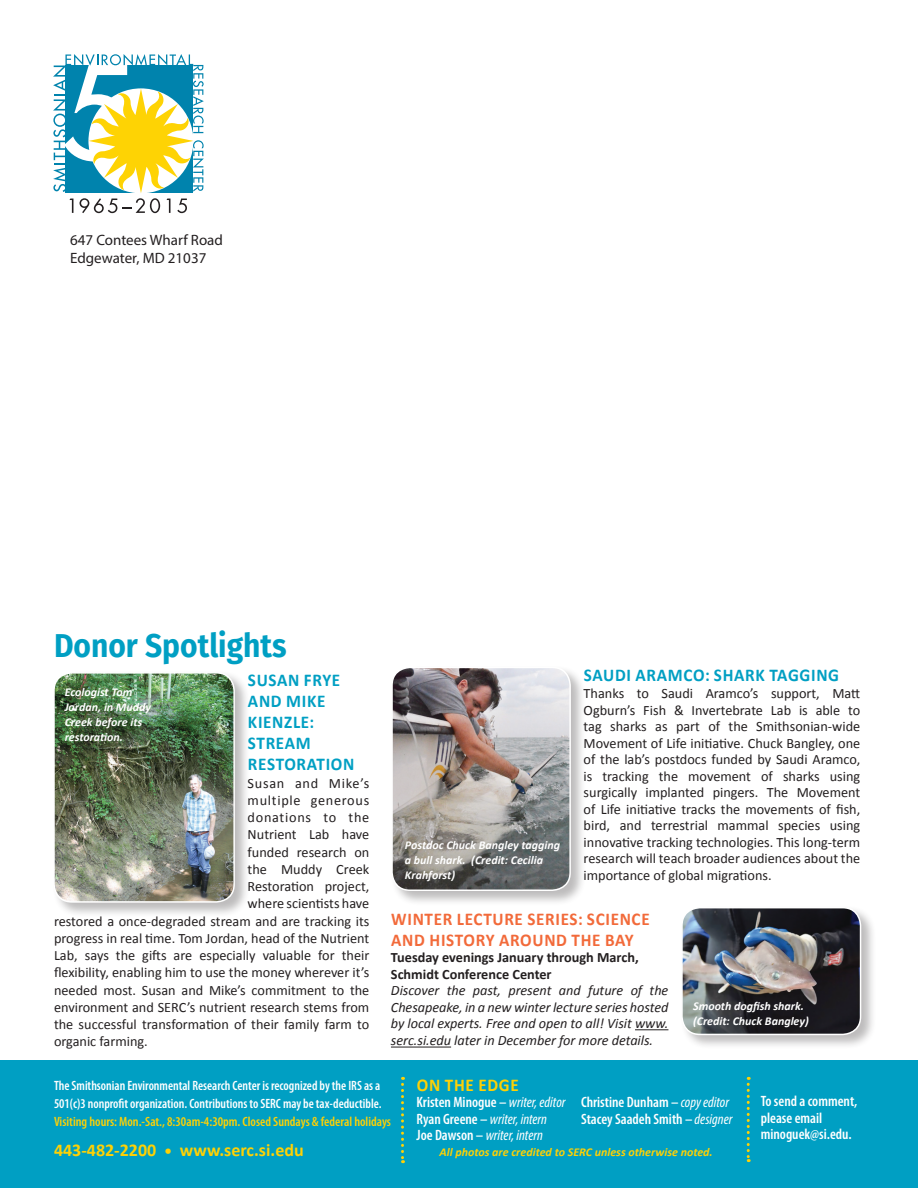
<style>
.page{position:relative;width:918px;height:1188px;background:#fff}
.page>*{position:absolute;margin:0;border:0;box-sizing:border-box;transform-origin:0 0}
.t1{font:700 33px "Fira Sans";color:#009fc3;scale:.91 1}
.t2{font:700 18px/21px "Calibri";letter-spacing:.04em;color:#009fc3;scale:.95 1}
.t3{font:700 18px/21px "Calibri";letter-spacing:.04em;color:#f26a3a;scale:.95 1}
.t4{font:700 18px "Calibri";color:#fed105}
.t5{font:700 18px "Calibri";letter-spacing:.04em;color:#fed105;scale:.95 1}
.t6{font:600 condensed 15px/16.5px "Myriad Pro";color:#fff}
.t7{font:italic condensed 15px/16.5px "Myriad Pro";color:#fff}
.t8{font:15px/18px "Myriad Pro";color:#231f20}
.t9{font:14.25px/16.5px "Calibri";color:#231f20;text-align:justify}
.t10{font:italic 14.25px/16.8px "Calibri";letter-spacing:-.005em;color:#231f20;text-align:justify}
.t11{font:700 14.25px/16.5px "Calibri";color:#231f20}
.t12{font:14.25px "Calibri";letter-spacing:.05em;color:#231f20}
.t13{font:600 condensed 13.5px/18px "Myriad Pro";color:#fff;scale:.96 1}
.t14{font:600 condensed 13.5px "Myriad Pro";color:#fed105}
.t15{font:italic 700 12px/15px "Calibri";color:#fff}
.t16{font:italic 700 12px "Calibri";color:#fed105}
.s1{font-size:15px}
.s2{font-weight:600;font-style:normal}
.s3{font-weight:400;font-style:italic}
</style>
<div class="page">
<div style="left:0;top:1061px;width:918px;height:127px;background:#009fc3"></div>
<hr style="left:635px;top:1030px;width:33px;height:1px;background:#231f20">
<hr style="left:391px;top:1047px;width:60px;height:1px;background:#231f20">
<svg style="left:53px;top:54px;width:151px;height:159px"></svg>
<svg style="left:401px;top:1077px;width:3px;height:86px"></svg>
<svg style="left:747px;top:1077px;width:3px;height:85px"></svg>
<div style="left:390px;top:665px;width:196px;height:241px;background:#231f20;opacity:.3"></div>
<img style="left:392px;top:667px;width:178px;height:223px">
<div style="left:391px;top:667px;width:180px;height:224px;border:2px solid #fff;border-radius:18px"></div>
<div style="left:680px;top:905px;width:196px;height:145px;background:#231f20;opacity:.3"></div>
<img style="left:682px;top:908px;width:179px;height:126px">
<div style="left:681px;top:907px;width:180px;height:128px;border:2px solid #fff;border-radius:18px"></div>
<div style="left:52px;top:671px;width:198px;height:246px;background:#231f20;opacity:.3"></div>
<img style="left:54px;top:673px;width:180px;height:229px">
<div style="left:53px;top:672px;width:182px;height:231px;border:2px solid #fff;border-radius:18px"></div>
<p class="t8" style="left:70px;top:231px;width:154px">647 Contees Wharf Road<br>Edgewater, MD 21037</p>
<h1 class="t1" style="left:54px;top:617px;width:257px">Donor Spotlights</h1>
<p class="t2" style="left:248px;top:670px;width:114px">SUSAN FRYE<br>AND MIKE<br>KIENZLE:<br>STREAM<br>RESTORATION</p>
<p class="t12" style="left:248px;top:774px;width:123px">Susan and Mike’s</p>
<p class="t12" style="left:248px;top:791px;width:123px">multiple generous</p>
<p class="t12" style="left:248px;top:808px;width:123px">donations to the</p>
<p class="t9" style="left:248px;top:826px;width:123px">Nutrient Lab have</p>
<p class="t9" style="left:248px;top:844px;width:123px">funded research on</p>
<p class="t9" style="left:248px;top:861px;width:123px">the Muddy Creek</p>
<p class="t9" style="left:248px;top:878px;width:123px">Restoration project,</p>
<p class="t9" style="left:248px;top:895px;width:123px">where scientists have</p>
<p class="t9" style="left:54px;top:913px;width:317px">restored a once-degraded stream and are tracking its</p>
<p class="t9" style="left:54px;top:930px;width:317px">progress in real time. Tom Jordan, head of the Nutrient</p>
<p class="t9" style="left:54px;top:947px;width:317px">Lab, says the gifts are especially valuable for their</p>
<p class="t9" style="left:54px;top:964px;width:317px">flexibility, enabling him to use the money wherever it’s</p>
<p class="t9" style="left:54px;top:982px;width:317px">needed most. Susan and Mike’s commitment to the</p>
<p class="t9" style="left:54px;top:999px;width:317px">environment and SERC’s nutrient research stems from</p>
<p class="t9" style="left:54px;top:1016px;width:317px">the successful transformation of their family farm to</p>
<p class="t9" style="left:54px;top:1034px;width:95px">organic farming.</p>
<p class="t15" style="left:65px;top:684px;width:88px">Ecologist Tom<br>Jordan, in Muddy<br>Creek before its restoration.</p>
<p class="t2" style="left:584px;top:664px;width:270px">SAUDI ARAMCO: SHARK TAGGING</p>
<p class="t9" style="left:584px;top:685px;width:278px">Thanks to Saudi Aramco’s support, Matt Ogburn’s Fish &amp; Invertebrate Lab is able to tag sharks as part of the Smithsonian-wide Movement of Life initiative. Chuck Bangley, one of the lab’s postdocs funded by Saudi Aramco, is tracking the movement of sharks using surgically implanted pingers. The Movement of Life initiative tracks the movements of fish, bird, and terrestrial mammal species using innovative tracking technologies. This long-term research will teach broader audiences about the importance of global migrations.</p>
<p class="t3" style="left:391px;top:908px;width:274px">WINTER LECTURE SERIES: SCIENCE<br>AND HISTORY AROUND THE BAY</p>
<p class="t11" style="left:391px;top:949px;width:249px">Tuesday evenings January through March,<br>Schmidt Conference Center</p>
<p class="t10" style="left:391px;top:982px;width:279px">Discover the past, present and future of the Chesapeake, in a new winter lecture series hosted by local experts. Free and open to all! Visit www. serc.si.edu later in December for more details.</p>
<p class="t15" style="left:405px;top:838px;width:157px">Postdoc Chuck Bangley tagging a bull shark. (Credit: Cecilia<br>Krahforst)</p>
<p class="t15" style="left:693px;top:999px;width:117px">Smooth dogfish shark. (Credit: Chuck Bangley)</p>
<p class="t13" style="left:54px;top:1077px;width:343px">The Smithsonian Environmental Research Center is recognized by the IRS as a<br>501(c)3 nonprofit organization. Contributions to SERC may be tax-deductible.</p>
<p class="t14" style="left:54px;top:1115px;width:339px">Visiting hours: Mon.-Sat., 8:30am-4:30pm. Closed Sundays &amp; federal holidays</p>
<p class="t4" style="left:54px;top:1139px;width:251px">443-482-2200 <span class="s1">•</span> www.serc.si.edu</p>
<p class="t5" style="left:417px;top:1073px;width:109px">ON THE EDGE</p>
<p class="t7" style="left:417px;top:1094px;width:151px"><span class="s2">Kristen Minogue –</span> writer, editor<br><span class="s2">Ryan Greene –</span> writer, intern<br><span class="s2">Joe Dawson –</span> writer, intern</p>
<p class="t6" style="left:581px;top:1094px;width:153px">Christine Dunham – <span class="s3">copy editor<br></span>Stacey Saadeh Smith – <span class="s3">designer</span></p>
<p class="t6" style="left:761px;top:1093px;width:98px">To send a comment, please email minoguek@si.edu.</p>
<p class="t16" style="left:440px;top:1144px;width:275px">All photos are credited to SERC unless otherwise noted.</p>
</div>
